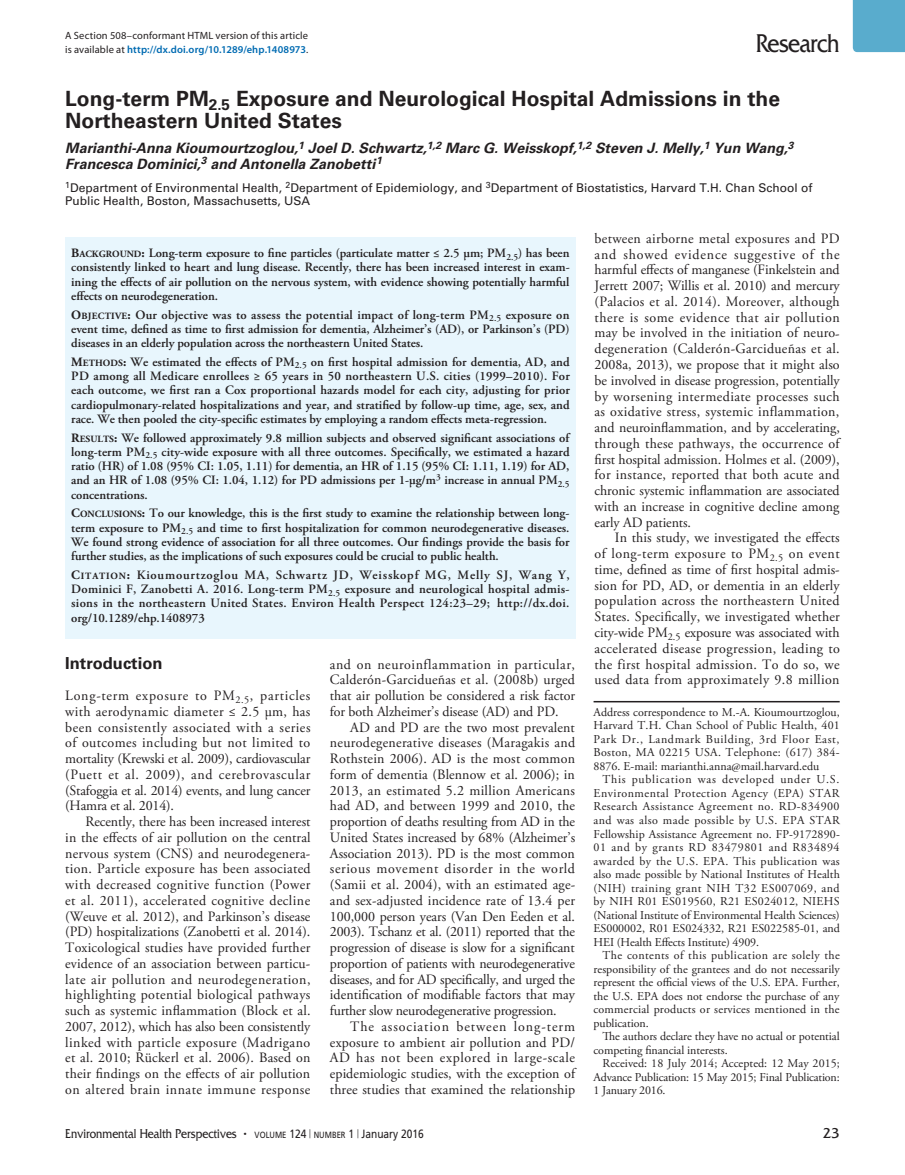
<style>
.page{position:relative;width:905px;height:1175px;background:#fff}
.page>*{position:absolute;margin:0;border:0;box-sizing:border-box;transform-origin:0 0}
.t1{font:27px "Friz Quadrata Std";letter-spacing:-.02em;color:#231f20;scale:.85 1}
.t2{font:700 21px/22.5px "Univers LT Std";color:#231f20}
.t3{font:700 16.5px "Univers LT Std";color:#231f20}
.t4{font:15px "Friz Quadrata Std";color:#231f20}
.t5{font:14.25px/15.8px "Adobe Garamond Pro";letter-spacing:.005em;color:#231f20;text-align:justify}
.t6{font:italic 700 14.25px/15.8px "Univers LT Std";color:#231f20}
.t7{font:13.5px "Friz Quadrata Std";color:#231f20;scale:.85 1}
.t8{font:600 12.75px/14.2px "Adobe Garamond Pro";letter-spacing:-.005em;color:#231f20;text-align:justify}
.t9{font:12px/13.5px "Adobe Garamond Pro";letter-spacing:-.005em;color:#231f20;text-align:justify}
.t10{font:12px/13.5px "Univers LT Std";color:#231f20}
.t11{font:10.5px/13.5px "Myriad Pro";letter-spacing:.015em;color:#231f20}
.s1{font-weight:600;color:#006bb2}
.s2{font-weight:700}
.s3{font-weight:700;font-size:9.6px}
.s4{font-size:12px}
.s5{font-family:"Frutiger LT Std";font-size:9px}
.s6{font-family:"Frutiger LT Std";font-size:12px}
.s7{font-family:"Frutiger LT Std";font-weight:300;font-size:9px}
</style>
<div class="page">
<div style="left:852px;top:0;width:52px;height:52px;background:#59accd"></div>
<hr style="left:593px;top:701px;width:246px;height:1px;background:#231f20">
<div style="left:65px;top:237px;width:510px;height:402px;background:#e8f6fd"></div>
<p class="t11" style="left:65px;top:29px;width:245px">A Section 508–conformant HTML version of this article is available at <span class="s1">http://dx.doi.org/10.1289/ehp.1408973</span>.</p>
<h1 class="t1" style="left:755px;top:28px;width:100px">Research</h1>
<h2 class="t2" style="left:65px;top:87px;width:716px">Long-term PM<sub>2.5</sub> Exposure and Neurological Hospital Admissions in the<br>Northeastern United States</h2>
<p class="t6" style="left:65px;top:141px;width:730px">Marianthi-Anna Kioumourtzoglou,<sup>1</sup> Joel D. Schwartz,<sup>1,2</sup> Marc G. Weisskopf,<sup>1,2</sup> Steven J. Melly,<sup>1</sup> Yun Wang,<sup>3<br></sup>Francesca Dominici,<sup>3</sup> and Antonella Zanobetti<sup>1</sup></p>
<p class="t10" style="left:65px;top:181px;width:748px"><sup>1</sup>Department of Environmental Health, <sup>2</sup>Department of Epidemiology, and <sup>3</sup>Department of Biostatistics, Harvard T.H. Chan School of<br>Public Health, Boston, Massachusetts, USA</p>
<p class="t8" style="left:71px;top:246px;width:500px"><span class="s2">B</span><span class="s3">ACKGROUND</span><span class="s2">:</span> Long-term exposure to fine particles (particulate matter ≤ 2.5 μm; PM<sub>2.5</sub>) has been consistently linked to heart and lung disease. Recently, there has been increased interest in exam&shy;ining the effects of air pollution on the nervous system, with evidence showing potentially harmful effects on neurodegeneration.</p>
<p class="t8" style="left:71px;top:307px;width:500px"><span class="s2">O</span><span class="s3">BJECTIVE</span><span class="s2">:</span> Our objective was to assess the potential impact of long-term PM<sub>2.5</sub> exposure on event time, defined as time to first admission for dementia, Alzheimer’s (AD), or Parkinson’s (PD) diseases in an elderly population across the northeastern United States.</p>
<p class="t8" style="left:71px;top:355px;width:500px"><span class="s2">M</span><span class="s3">ETHODS</span><span class="s2">:</span> We estimated the effects of PM<sub>2.5</sub> on first hospital admission for dementia, AD, and PD among all Medicare enrollees ≥ 65 years in 50 northeastern U.S. cities (1999–2010). For each outcome, we first ran a Cox proportional hazards model for each city, adjusting for prior cardiopulmonary-related hospitalizations and year, and stratified by follow-up time, age, sex, and race. We then pooled the city-specific estimates by employing a random effects meta-regression.</p>
<p class="t8" style="left:71px;top:430px;width:500px"><span class="s2">R</span><span class="s3">ESULTS</span><span class="s2">:</span> We followed approximately 9.8 million subjects and observed significant associations of long-term PM<sub>2.5</sub> city-wide exposure with all three outcomes. Specifically, we estimated a hazard ratio (HR) of 1.08 (95% CI: 1.05, 1.11) for dementia, an HR of 1.15 (95% CI: 1.11, 1.19) for AD, and an HR of 1.08 (95% CI: 1.04, 1.12) for PD admissions per 1‑μg/m<sup>3</sup> increase in annual PM<sub>2.5 </sub>concentrations.</p>
<p class="t8" style="left:71px;top:506px;width:500px"><span class="s2">C</span><span class="s3">ONCLUSIONS</span><span class="s2">:</span> To our knowledge, this is the first study to examine the relationship between long&shy;term exposure to PM<sub>2.5</sub> and time to first hospitalization for common neurodegenerative diseases.<br>We found strong evidence of association for all three outcomes. Our findings provide the basis for further studies, as the implications of such exposures could be crucial to public health.</p>
<p class="t8" style="left:71px;top:568px;width:500px"><span class="s2">C</span><span class="s3">ITATION</span><span class="s2">:</span> Kioumourtzoglou MA, Schwartz JD, Weisskopf MG, Melly SJ, Wang Y, Dominici F, Zanobetti A. 2016. Long-term PM<sub>2.5</sub> exposure and neurological hospital admis&shy;sions in the northeastern United States. Environ Health Perspect 124:23–29; http://dx.doi. org/10.1289/ehp.1408973</p>
<p class="t3" style="left:65px;top:653px;width:99px">Introduction</p>
<p class="t5" style="left:65px;top:688px;width:247px">Long-term exposure to PM<sub>2.5</sub>, particles with aerodynamic diameter ≤ 2.5 μm, has been consistently associated with a series of outcomes including but not limited to mortality (Krewski et al. 2009), cardiovascular (Puett et al. 2009), and cerebrovascular (Stafoggia et al. 2014) events, and lung cancer (Hamra et al. 2014).</p>
<p class="t5" style="left:65px;top:814px;width:247px;text-indent:20px">Recently, there has been increased interest in the effects of air pollution on the central nervous system (CNS) and neurodegenera&shy;tion. Particle exposure has been associated with decreased cognitive function (Power et al. 2011), accelerated cognitive decline (Weuve et al. 2012), and Parkinson’s disease (PD) hospitalizations (Zanobetti et al. 2014).<br>Toxicological studies have provided further evidence of an association between particu&shy;late air pollution and neurodegeneration, highlighting potential biological pathways such as systemic inflammation (Block et al.<br>2007, 2012), which has also been consistently linked with particle exposure (Madrigano et al. 2010; Rückerl et al. 2006). Based on their findings on the effects of air pollution on altered brain innate immune response</p>
<p class="t5" style="left:330px;top:656px;width:247px">and on neuroinflammation in particular, Calderón-Garcidueñas et al. (2008b) urged that air pollution be considered a risk factor for both Alzheimer’s disease (AD) and PD.</p>
<p class="t5" style="left:330px;top:719px;width:247px;text-indent:20px">AD and PD are the two most prevalent neurodegenerative diseases (Maragakis and Rothstein 2006). AD is the most common form of dementia (Blennow et al. 2006); in 2013, an estimated 5.2 million Americans had AD, and between 1999 and 2010, the proportion of deaths resulting from AD in the United States increased by 68% (Alzheimer’s Association 2013). PD is the most common serious movement disorder in the world (Samii et al. 2004), with an estimated age&shy;and sex-adjusted incidence rate of 13.4 per 100,000 person years (Van Den Eeden et al.<br>2003). Tschanz et al. (2011) reported that the progression of disease is slow for a significant proportion of patients with neurodegenerative diseases, and for AD specifically, and urged the identification of modifiable factors that may further slow neurodegenerative progression.</p>
<p class="t5" style="left:330px;top:1019px;width:247px;text-indent:20px">The association between long-term exposure to ambient air pollution and PD/ AD has not been explored in large-scale epidemiologic studies, with the exception of three studies that examined the relationship</p>
<p class="t5" style="left:594px;top:231px;width:247px">between airborne metal exposures and PD and showed evidence suggestive of the harmful effects of manganese (Finkelstein and Jerrett 2007; Willis et al. 2010) and mercury (Palacios et al. 2014). Moreover, although there is some evidence that air pollution may be involved in the initiation of neuro&shy;degeneration (Calderón-Garcidueñas et al.<br>2008a, 2013), we propose that it might also be involved in disease progression, potentially by worsening intermediate processes such as oxidative stress, systemic inflammation, and neuroinflammation, and by accelerating, through these pathways, the occurrence of first hospital admission. Holmes et al. (2009), for instance, reported that both acute and chronic systemic inflammation are associated with an increase in cognitive decline among early AD patients.</p>
<p class="t5" style="left:594px;top:530px;width:247px;text-indent:20px">In this study, we investigated the effects of long-term exposure to PM<sub>2.5</sub> on event time, defined as time of first hospital admis&shy;sion for PD, AD, or dementia in an elderly population across the northeastern United States. Specifically, we investigated whether city-wide PM<sub>2.5</sub> exposure was associated with accelerated disease progression, leading to the first hospital admission. To do so, we used data from approximately 9.8 million</p>
<p class="t9" style="left:593px;top:706px;width:248px">Address correspondence to M.-A. Kioumourtzoglou, Harvard T.H. Chan School of Public Health, 401<br>Park Dr., Landmark Building, 3rd Floor East, Boston, MA 02215 USA. Telephone: (617) 384- 8876. E-mail: marianthi.anna@mail.harvard.edu</p>
<p class="t9" style="left:593px;top:773px;width:248px;text-indent:9px">This publication was developed under U.S.<br>Environmental Protection Agency (EPA) STAR Research Assistance Agreement no. RD-834900 and was also made possible by U.S. EPA STAR Fellowship Assistance Agreement no. FP-9172890- 01 and by grants RD 83479801 and R834894 awarded by the U.S. EPA. This publication was also made possible by National Institutes of Health (NIH) training grant NIH T32 ES007069, and by NIH R01 ES019560, R21 ES024012, NIEHS (National Institute of Environmental Health Sciences)<br>ES000002, R01 ES024332, R21 ES022585-01, and HEI (Health Effects Institute) 4909.</p>
<p class="t9" style="left:593px;top:949px;width:248px;text-indent:9px">The contents of this publication are solely the responsibility of the grantees and do not necessarily represent the official views of the U.S. EPA. Further, the U.S. EPA does not endorse the purchase of any commercial products or services mentioned in the publication.</p>
<p class="t9" style="left:593px;top:1030px;width:247px;text-indent:9px">The authors declare they have no actual or potential competing financial interests.</p>
<p class="t9" style="left:593px;top:1057px;width:248px;text-indent:9px">Received: 18 July 2014; Accepted: 12 May 2015; Advance Publication: 15 May 2015; Final Publication:<br>1 January 2016.</p>
<p class="t7" style="left:65px;top:1125px;width:423px">Environmental Health Perspectives <span class="s4">•</span> <span class="s5">VOLUME</span> <span class="s6">124</span> <span class="s7">|</span> <span class="s5">NUMBER</span> <span class="s6">1</span> <span class="s7">|</span> <span class="s6">January 2016</span></p>
<p class="t4" style="left:822px;top:1124px;width:18px">23</p>
</div>
